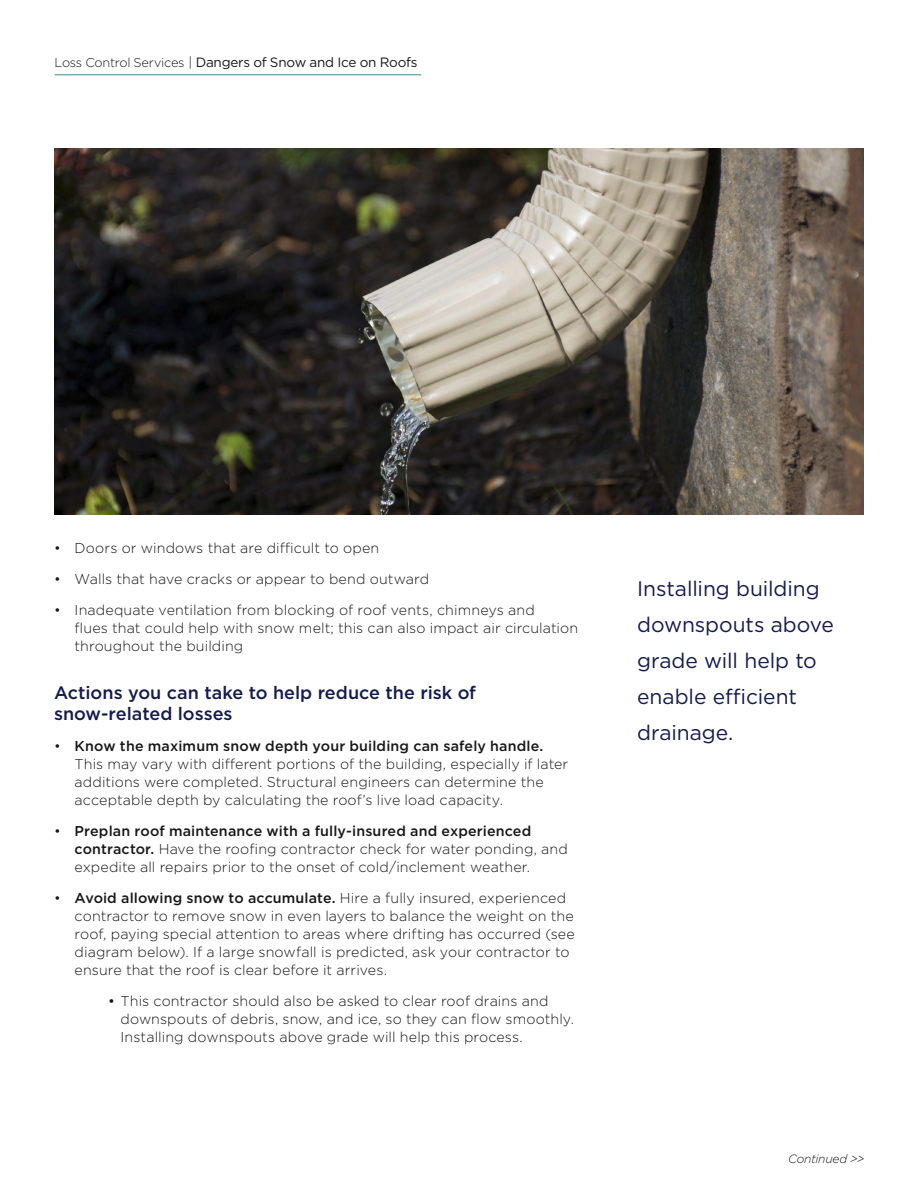
<style>
.page{position:relative;width:918px;height:1188px;background:#fff}
.page>*{position:absolute;margin:0;border:0;box-sizing:border-box;transform-origin:0 0}
.t1{font:21px/36px "Gotham";letter-spacing:-.005em;color:#141b4d}
.Subhead{font:500 18px/21px "Gotham";color:#141b4d}
.Bulleted_text{font:300 14.25px/18px "Gotham";letter-spacing:.005em;color:#171717}
.Body_Text{font:300 14.25px/18px "Gotham";letter-spacing:.005em;color:#171717}
.t2{font:13.5px "Gotham";letter-spacing:-.015em;color:#171717}
.t3{font:italic 300 12px "Gotham";letter-spacing:-.02em;color:#171717}
.s1{font-weight:300;font-size:12.75px}
.s2{font-weight:300}
.s3{font-weight:500}
.s4{font-weight:400}
</style>
<div class="page">
<hr style="left:55px;top:74px;width:366px;height:1px;background:#72b0bd">
<img style="left:54px;top:148px;width:810px;height:367px">
<p class="t2" style="left:55px;top:53px;width:364px"><span class="s1">Loss Control Services</span> <span class="s2">|</span> Dangers of Snow and Ice on Roofs</p>
<p class="Bulleted_text" style="left:54px;top:539px;width:327px">• Doors or windows that are difficult to open</p>
<p class="Bulleted_text" style="left:54px;top:570px;width:377px">• Walls that have cracks or appear to bend outward</p>
<p class="Bulleted_text" style="left:75px;top:601px;width:505px;text-indent:-21px">• Inadequate ventilation from blocking of roof vents, chimneys and<br>flues that could help with snow melt; this can also impact air circulation throughout the building</p>
<h2 class="Subhead" style="left:54px;top:682px;width:424px">Actions you can take to help reduce the risk of snow-related losses</h2>
<p class="Bulleted_text" style="left:75px;top:737px;width:495px;text-indent:-21px">• <span class="s3">Know the maximum snow depth your building can safely handle.<br></span>This may vary with different portions of the building, especially if later additions were completed. Structural engineers can determine the acceptable depth by calculating the roof’s live load capacity.</p>
<p class="Bulleted_text" style="left:75px;top:822px;width:495px;text-indent:-21px">• <span class="s3">Preplan roof maintenance with a fully-insured and experienced contractor.</span> Have the roofing contractor check for water ponding, and expedite all repairs prior to the onset of cold/inclement weather.</p>
<p class="Bulleted_text" style="left:75px;top:889px;width:502px;text-indent:-21px">• <span class="s3">Avoid allowing snow to accumulate.</span> Hire a fully insured, experienced contractor to remove snow in even layers to balance the weight on the roof, paying special attention to areas where drifting has occurred (see diagram below). If a large snowfall is predicted, ask your contractor to ensure that the roof is clear before it arrives.</p>
<p class="Body_Text" style="left:121px;top:992px;width:455px;text-indent:-13px"><span class="s4">•</span> This contractor should also be asked to clear roof drains and downspouts of debris, snow, and ice, so they can flow smoothly.<br>Installing downspouts above grade will help this process.</p>
<h1 class="t1" style="left:637px;top:570px;width:198px">Installing building downspouts above grade will help to enable efficient drainage.</h1>
<p class="t3" style="left:788px;top:1151px;width:78px">Continued &gt;&gt;</p>
</div>
